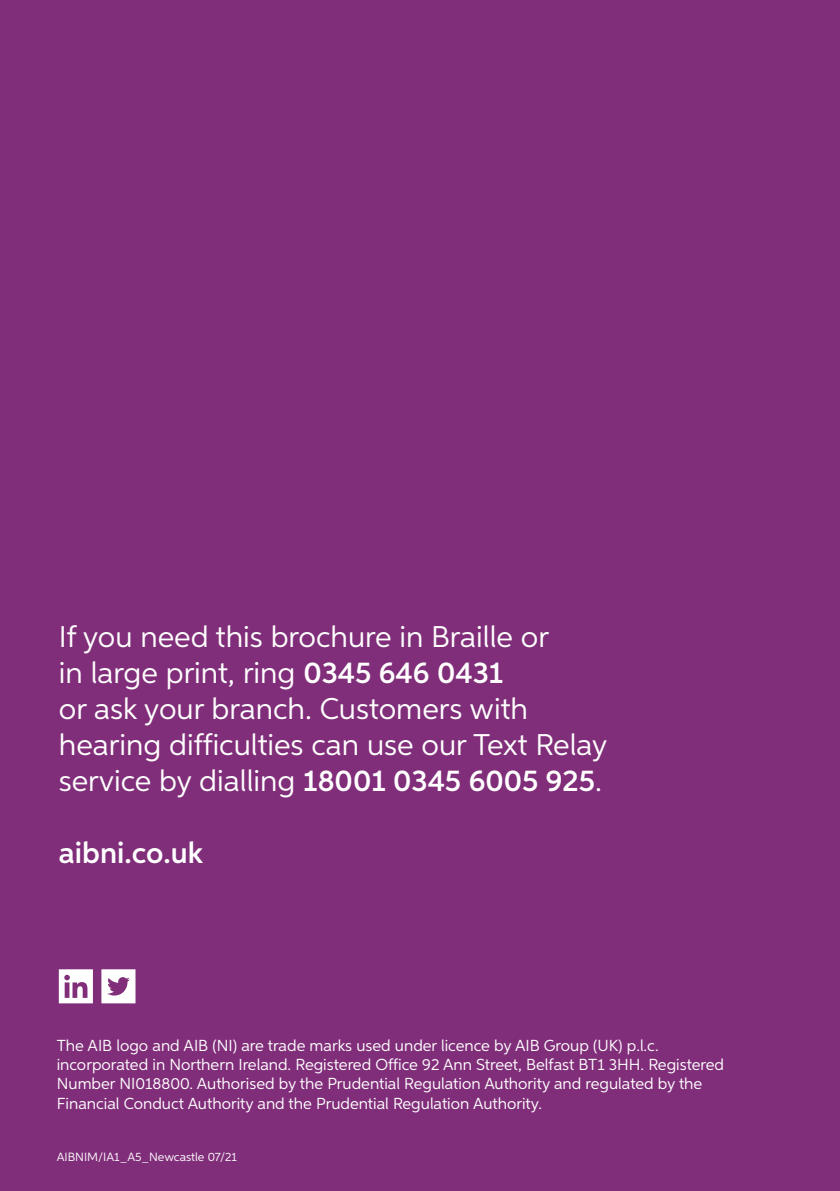
<style>
.page{position:relative;width:840px;height:1191px;background:#fff}
.page>*{position:absolute;margin:0;border:0;box-sizing:border-box;transform-origin:0 0}
.CTA__White{font:30px/36px "Aspira";color:#fff}
.CTA__White-2{font:600 30px "Aspira";color:#fff}
.CTA__White-3{font:16px/19.2px "Aspira";color:#fff}
.t1{font:12px "Aspira";color:#fff}
.s1{font-weight:600}
</style>
<div class="page">
<div style="left:0;top:0;width:839px;height:1191px;background:#812e7a"></div>
<svg style="left:59px;top:969px;width:34px;height:34px"></svg>
<svg style="left:101px;top:969px;width:34px;height:34px"></svg>
<p class="CTA__White" style="left:59px;top:618px;width:550px">If you need this brochure in Braille or<br>in large print, ring <span class="s1">0345 646 0431<br></span>or ask your branch. Customers with hearing difficulties can use our Text Relay service by dialling <span class="s1">18001 0345 6005 925</span>.</p>
<p class="CTA__White-2" style="left:59px;top:834px;width:145px">aibni.co.uk</p>
<p class="CTA__White-3" style="left:57px;top:1035px;width:668px">The AIB logo and AIB (NI) are trade marks used under licence by AIB Group (UK) p.l.c. incorporated in Northern Ireland. Registered Office 92 Ann Street, Belfast BT1 3HH. Registered Number NI018800. Authorised by the Prudential Regulation Authority and regulated by the Financial Conduct Authority and the Prudential Regulation Authority.</p>
<p class="t1" style="left:57px;top:1150px;width:182px">AIBNIM/IA1_A5_Newcastle 07/21</p>
</div>
